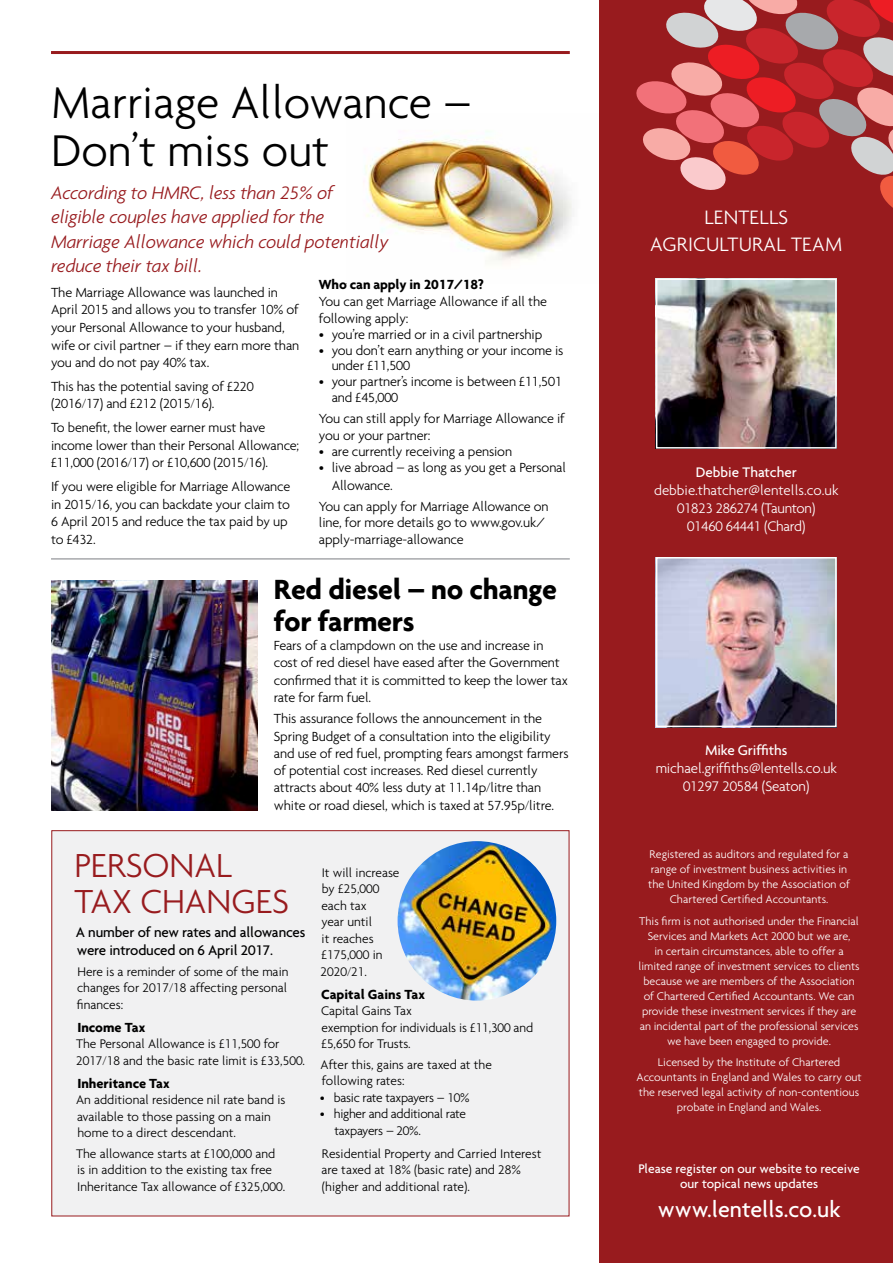
<style>
.page{position:relative;width:893px;height:1263px;background:#fff}
.page>*{position:absolute;margin:0;border:0;box-sizing:border-box;transform-origin:0 0}
.t1{font:300 48px/48px "Agenda";color:#000}
.t2{font:300 36px/36px "Agenda";color:#981b1e}
.t3{font:700 30px/31.5px "Agenda";letter-spacing:-.01em;color:#000}
.t4{font:500 24px "Agenda";color:#fff}
.t5{font:300 21px/27px "Agenda";letter-spacing:.01em;color:#fff;text-align:center}
.t6{font:italic 300 19.5px/24px "Agenda";letter-spacing:-.01em;color:#981b1e}
.t7{font:300 15px/18px "Agenda";letter-spacing:-.01em;color:#fff;text-align:center}
.t8{font:500 15px/18px "Agenda";letter-spacing:-.01em;color:#000}
.t9{font:500 15px "Agenda";letter-spacing:-.01em;color:#fff}
.t10{font:300 14.25px/17.5px "Agenda";letter-spacing:-.01em;color:#000}
.t11{font:700 14.25px "Agenda";color:#000}
.t12{font:300 13.5px/16.5px "Agenda";color:#000}
.t13{font:300 13.5px/16.5px "Agenda";letter-spacing:-.02em;color:#000}
.t14{font:500 13.5px/15px "Agenda";color:#fff;text-align:center}
.t15{font:300 12px/15px "Agenda";color:#fff;text-align:center}
</style>
<div class="page">
<div style="left:600px;top:0;width:293px;height:1263px;background:#981b1e"></div>
<div style="left:51px;top:830px;width:518px;height:386px;background:#f1f1f2"></div>
<svg style="left:636px;top:0;width:257px;height:208px"></svg>
<hr style="left:51px;top:51px;width:519px;height:3px;background:#981b1e">
<img style="left:659px;top:281px;width:175px;height:165px">
<div style="left:656px;top:278px;width:181px;height:171px;border:2px solid #fff"></div>
<img style="left:659px;top:560px;width:175px;height:164px">
<div style="left:656px;top:557px;width:181px;height:170px;border:2px solid #fff"></div>
<img style="left:365px;top:113px;width:235px;height:170px">
<hr style="left:51px;top:558px;width:519px;height:2px;background:#a7a9ac">
<img style="left:51px;top:580px;width:207px;height:230px">
<img style="left:398px;top:841px;width:158px;height:159px;border-radius:80px">
<h1 class="t1" style="left:51px;top:77px;width:422px">Marriage Allowance –<br>Don’t miss out</h1>
<h3 class="t6" style="left:51px;top:181px;width:339px">According to HMRC, less than 25% of eligible couples have applied for the Marriage Allowance which could potentially reduce their tax bill.</h3>
<p class="t10" style="left:51px;top:283px;width:250px">The Marriage Allowance was launched in April 2015 and allows you to transfer 10% of your Personal Allowance to your husband, wife or civil partner – if they earn more than you and do not pay 40% tax.</p>
<p class="t10" style="left:51px;top:377px;width:204px">This has the potential saving of £220 (2016/17) and £212 (2015/16).</p>
<p class="t10" style="left:51px;top:419px;width:250px">To benefit, the lower earner must have income lower than their Personal Allowance; £11,000 (2016/17) or £10,600 (2015/16).</p>
<p class="t10" style="left:51px;top:478px;width:241px">If you were eligible for Marriage Allowance in 2015/16, you can backdate your claim to 6 April 2015 and reduce the tax paid by up to £432.</p>
<p class="t11" style="left:319px;top:276px;width:166px">Who can apply in 2017/18?</p>
<p class="t10" style="left:319px;top:293px;width:230px;line-height:16.6px">You can get Marriage Allowance if all the following apply:</p>
<p class="t10" style="left:319px;top:325px;width:225px">• you’re married or in a civil partnership</p>
<p class="t10" style="left:332px;top:342px;width:233px;line-height:15.9px;text-indent:-13px">• you don’t earn anything or your income is under £11,500</p>
<p class="t10" style="left:332px;top:374px;width:232px;line-height:15.9px;text-indent:-13px">• your partner’s income is between £11,501 and £45,000</p>
<p class="t10" style="left:319px;top:410px;width:247px;line-height:16.6px">You can still apply for Marriage Allowance if you or your partner:</p>
<p class="t10" style="left:319px;top:442px;width:195px">• are currently receiving a pension</p>
<p class="t10" style="left:332px;top:458px;width:236px;line-height:18.1px;text-indent:-13px">• live abroad – as long as you get a Personal<br>Allowance.</p>
<p class="t10" style="left:319px;top:498px;width:231px;line-height:16.6px">You can apply for Marriage Allowance on line, for more details go to www.gov.uk/ apply-marriage-allowance</p>
<h3 class="t3" style="left:274px;top:573px;width:285px">Red diesel – no change for farmers</h3>
<p class="t10" style="left:274px;top:637px;width:296px">Fears of a clampdown on the use and increase in cost of red diesel have eased after the Government confirmed that it is committed to keep the lower tax rate for farm fuel.</p>
<p class="t10" style="left:274px;top:710px;width:296px">This assurance follows the announcement in the Spring Budget of a consultation into the eligibility and use of red fuel, prompting fears amongst farmers of potential cost increases. Red diesel currently attracts about 40% less duty at 11.14p/litre than white or road diesel, which is taxed at 57.95p/litre.</p>
<h2 class="t2" style="left:74px;top:846px;width:216px">PERSONAL<br>TAX CHANGES</h2>
<p class="t8" style="left:76px;top:923px;width:231px">A number of new rates and allowances were introduced on 6 April 2017.</p>
<p class="t12" style="left:77px;top:963px;width:213px;text-align:justify">Here is a reminder of some of the main changes for 2017/18 affecting personal finances:</p>
<p class="t11" style="left:77px;top:1018px;width:69px">Income Tax</p>
<p class="t12" style="left:76px;top:1035px;width:231px">The Personal Allowance is £11,500 for<br>2017/18 and the basic rate limit is £33,500.</p>
<p class="t11" style="left:77px;top:1074px;width:94px">Inheritance Tax</p>
<p class="t12" style="left:76px;top:1091px;width:211px">An additional residence nil rate band is available to those passing on a main home to a direct descendant.</p>
<p class="t12" style="left:76px;top:1145px;width:211px">The allowance starts at £100,000 and is in addition to the existing tax free<br>Inheritance Tax allowance of £325,000.</p>
<p class="t12" style="left:321px;top:864px;width:80px">It will increase by £25,000 each tax<br>year until<br>it reaches £175,000 in<br>2020/21.</p>
<p class="t11" style="left:321px;top:985px;width:105px">Capital Gains Tax</p>
<p class="t12" style="left:321px;top:1002px;width:214px">Capital Gains Tax<br>exemption for individuals is £11,300 and £5,650 for Trusts.</p>
<p class="t12" style="left:321px;top:1056px;width:173px">After this, gains are taxed at the following rates:</p>
<p class="t13" style="left:320px;top:1089px;width:151px">• basic rate taxpayers – 10%</p>
<p class="t13" style="left:334px;top:1105px;width:133px;text-indent:-14px">• higher and additional rate taxpayers – 20%.</p>
<p class="t12" style="left:322px;top:1145px;width:221px">Residential Property and Carried Interest are taxed at 18% (basic rate) and 28% (higher and additional rate).</p>
<h3 class="t5" style="left:650px;top:204px;width:194px">LENTELLS<br>AGRICULTURAL TEAM</h3>
<p class="t9" style="left:696px;top:463px;width:103px">Debbie Thatcher</p>
<p class="t7" style="left:654px;top:480px;width:186px">debbie.thatcher@lentells.co.uk<br>01823 286274 (Taunton)<br>01460 64441 (Chard)</p>
<p class="t9" style="left:705px;top:741px;width:84px">Mike Griffiths</p>
<p class="t7" style="left:656px;top:759px;width:183px">michael.griffiths@lentells.co.uk<br>01297 20584 (Seaton)</p>
<p class="t15" style="left:648px;top:847px;width:203px">Registered as auditors and regulated for a range of investment business activities in the United Kingdom by the Association of Chartered Certified Accountants.</p>
<p class="t15" style="left:638px;top:913px;width:223px">This firm is not authorised under the Financial Services and Markets Act 2000 but we are,<br>in certain circumstances, able to offer a limited range of investment services to clients because we are members of the Association of Chartered Certified Accountants. We can provide these investment services if they are an incidental part of the professional services we have been engaged to provide.</p>
<p class="t15" style="left:636px;top:1054px;width:227px">Licensed by the Institute of Chartered Accountants in England and Wales to carry out the reserved legal activity of non-contentious probate in England and Wales.</p>
<p class="t14" style="left:638px;top:1161px;width:223px">Please register on our website to receive our topical news updates</p>
<h3 class="t4" style="left:658px;top:1194px;width:184px">www.lentells.co.uk</h3>
</div>
